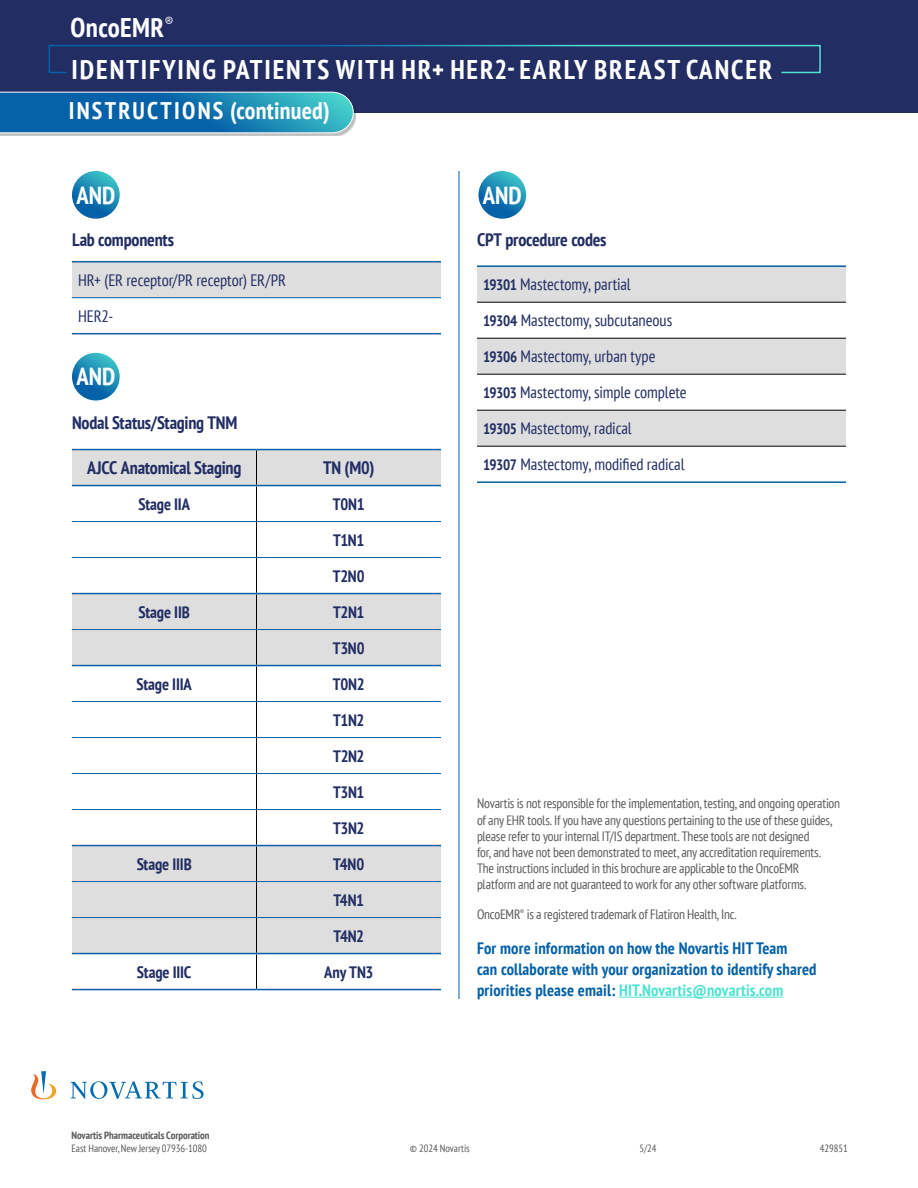
<style>
.page{position:relative;width:918px;height:1188px;background:#fff}
.page>*{position:absolute;margin:0;border:0;box-sizing:border-box;transform-origin:0 0}
.t1{font:700 condensed 27px "PT Sans";letter-spacing:.07em;color:#fff}
.t2{font:700 condensed 27px "PT Sans";letter-spacing:.015em;color:#fff}
.t3{font:700 condensed 24.75px "PT Sans";letter-spacing:-.005em;color:#fff}
.t4{font:700 condensed 24px "PT Sans";letter-spacing:.09em;color:#fff}
.t5{font:700 condensed 18px "PT Sans";letter-spacing:-.01em;color:#222d64}
.t6{font:condensed 16.5px/36px "PT Sans";letter-spacing:-.005em;color:#222d64}
.t7{font:700 condensed 16.5px/21px "PT Sans";letter-spacing:.01em;color:#0561a8}
.t8{font:700 condensed 16.5px/36px "PT Sans";letter-spacing:-.01em;color:#222d64;text-align:justify}
.t9{font:condensed 13.5px/16.2px "PT Sans";letter-spacing:-.015em;color:#58595b}
.t10{font:condensed 10.5px "PT Sans";letter-spacing:-.005em;color:#58595b}
.t11{font:700 condensed 10.5px "PT Sans";letter-spacing:-.005em;color:#58595b}
.s1{font-weight:700;font-size:15px}
.s2{color:#4fe3d1}
</style>
<div class="page">
<div style="left:72px;top:450px;width:369px;height:503px;background:#dedede"></div>
<svg style="left:72px;top:486px;width:369px;height:35px"></svg>
<svg style="left:72px;top:522px;width:369px;height:323px"></svg>
<svg style="left:72px;top:954px;width:369px;height:35px"></svg>
<hr style="left:256px;top:450px;width:1px;height:35px;background:#000">
<hr style="left:256px;top:486px;width:1px;height:35px;background:#000">
<hr style="left:256px;top:522px;width:1px;height:35px;background:#000">
<hr style="left:256px;top:558px;width:1px;height:35px;background:#000">
<hr style="left:256px;top:594px;width:1px;height:35px;background:#000">
<hr style="left:256px;top:630px;width:1px;height:35px;background:#000">
<hr style="left:256px;top:666px;width:1px;height:35px;background:#000">
<hr style="left:256px;top:702px;width:1px;height:35px;background:#000">
<hr style="left:256px;top:738px;width:1px;height:35px;background:#000">
<hr style="left:256px;top:774px;width:1px;height:35px;background:#000">
<hr style="left:256px;top:810px;width:1px;height:35px;background:#000">
<hr style="left:256px;top:846px;width:1px;height:35px;background:#000">
<hr style="left:256px;top:882px;width:1px;height:35px;background:#000">
<hr style="left:256px;top:918px;width:1px;height:35px;background:#000">
<hr style="left:256px;top:954px;width:1px;height:35px;background:#000">
<hr style="left:72px;top:449px;width:184px;height:1px;background:#0561a8">
<hr style="left:256px;top:449px;width:185px;height:1px;background:#0561a8">
<hr style="left:72px;top:989px;width:184px;height:1px;background:#0561a8">
<hr style="left:256px;top:989px;width:185px;height:1px;background:#0561a8">
<hr style="left:72px;top:485px;width:184px;height:1px;background:#0561a8">
<hr style="left:256px;top:485px;width:185px;height:1px;background:#0561a8">
<hr style="left:72px;top:593px;width:184px;height:1px;background:#0561a8">
<hr style="left:256px;top:593px;width:185px;height:1px;background:#0561a8">
<hr style="left:72px;top:665px;width:184px;height:1px;background:#0561a8">
<hr style="left:256px;top:665px;width:185px;height:1px;background:#0561a8">
<hr style="left:72px;top:845px;width:184px;height:1px;background:#0561a8">
<hr style="left:256px;top:845px;width:185px;height:1px;background:#0561a8">
<hr style="left:72px;top:953px;width:184px;height:1px;background:#0561a8">
<hr style="left:256px;top:953px;width:185px;height:1px;background:#0561a8">
<hr style="left:72px;top:521px;width:184px;height:1px;background:#0561a8">
<hr style="left:256px;top:521px;width:185px;height:1px;background:#0561a8">
<hr style="left:72px;top:557px;width:184px;height:1px;background:#0561a8">
<hr style="left:256px;top:557px;width:185px;height:1px;background:#0561a8">
<hr style="left:72px;top:629px;width:184px;height:1px;background:#0561a8">
<hr style="left:256px;top:629px;width:185px;height:1px;background:#0561a8">
<hr style="left:72px;top:701px;width:184px;height:1px;background:#0561a8">
<hr style="left:256px;top:701px;width:185px;height:1px;background:#0561a8">
<hr style="left:72px;top:737px;width:184px;height:1px;background:#0561a8">
<hr style="left:256px;top:737px;width:185px;height:1px;background:#0561a8">
<hr style="left:72px;top:773px;width:184px;height:1px;background:#0561a8">
<hr style="left:256px;top:773px;width:185px;height:1px;background:#0561a8">
<hr style="left:72px;top:809px;width:184px;height:1px;background:#0561a8">
<hr style="left:256px;top:809px;width:185px;height:1px;background:#0561a8">
<hr style="left:72px;top:881px;width:184px;height:1px;background:#0561a8">
<hr style="left:256px;top:881px;width:185px;height:1px;background:#0561a8">
<hr style="left:72px;top:917px;width:184px;height:1px;background:#0561a8">
<hr style="left:256px;top:917px;width:185px;height:1px;background:#0561a8">
<svg style="left:72px;top:171px;width:48px;height:48px;background:#1f88b5"></svg>
<svg style="left:72px;top:353px;width:48px;height:47px;background:#1c87b4"></svg>
<div style="left:72px;top:262px;width:369px;height:36px;background:#dedede"></div>
<hr style="left:72px;top:333px;width:192px;height:1px;background:#0561a8">
<hr style="left:264px;top:333px;width:177px;height:1px;background:#0561a8">
<hr style="left:72px;top:261px;width:192px;height:1px;background:#0561a8">
<hr style="left:264px;top:261px;width:177px;height:1px;background:#0561a8">
<hr style="left:72px;top:297px;width:192px;height:1px;background:#0561a8">
<hr style="left:264px;top:297px;width:177px;height:1px;background:#0561a8">
<div style="left:0;top:0;width:918px;height:112px;background:#222d64"></div>
<div style="left:0;top:93px;width:356px;height:43px;background:#000;opacity:.25"></div>
<svg style="left:0;top:91px;width:354px;height:43px;background:#227fb2"></svg>
<svg style="left:48px;top:44px;width:773px;height:30px"></svg>
<hr style="left:459px;top:171px;width:1px;height:828px;background:#0561a8">
<svg style="left:477px;top:267px;width:369px;height:107px;fill:#dedede"></svg>
<div style="left:477px;top:409px;width:369px;height:37px;background:#dedede"></div>
<hr style="left:477px;top:302px;width:369px;height:1px;background:#000">
<hr style="left:477px;top:338px;width:369px;height:1px;background:#000">
<hr style="left:477px;top:374px;width:369px;height:1px;background:#000">
<hr style="left:477px;top:410px;width:369px;height:1px;background:#000">
<hr style="left:477px;top:446px;width:369px;height:1px;background:#000">
<hr style="left:477px;top:265px;width:369px;height:2px;background:#0561a8">
<hr style="left:477px;top:481px;width:369px;height:2px;background:#0561a8">
<svg style="left:478px;top:171px;width:48px;height:48px;background:#1f88b5"></svg>
<hr style="left:619px;top:997px;width:164px;height:1px;background:#4fe3d1">
<svg style="left:31px;top:1071px;width:173px;height:28px"></svg>
<h1 class="t2" style="left:71px;top:9px;width:105px">OncoEMR<sup>®</sup></h1>
<h1 class="t1" style="left:72px;top:51px;width:702px">IDENTIFYING PATIENTS WITH HR+ HER2- EARLY BREAST CANCER</h1>
<h3 class="t4" style="left:69px;top:95px;width:263px">INSTRUCTIONS (continued)</h3>
<h2 class="t3" style="left:76px;top:178px;width:40px">AND</h2>
<h3 class="t5" style="left:72px;top:228px;width:104px">Lab components</h3>
<p class="t6" style="left:78px;top:262px;width:210px">HR+ (ER receptor/PR receptor) ER/PR<br>HER2-</p>
<h2 class="t3" style="left:76px;top:360px;width:40px">AND</h2>
<h3 class="t5" style="left:72px;top:411px;width:167px">Nodal Status/Staging TNM</h3>
<h3 class="t5" style="left:87px;top:456px;width:156px">AJCC Anatomical Staging</h3>
<h3 class="t5" style="left:323px;top:456px;width:53px">TN (M0)</h3>
<p class="t8" style="left:138px;top:486px;width:53px">Stage IIA</p>
<p class="t8" style="left:333px;top:486px;width:33px">T0N1<br>T1N1<br>T2N0</p>
<p class="t8" style="left:139px;top:594px;width:53px">Stage IIB</p>
<p class="t8" style="left:333px;top:594px;width:33px">T2N1<br>T3N0</p>
<p class="t8" style="left:137px;top:666px;width:57px">Stage IIIA</p>
<p class="t8" style="left:333px;top:666px;width:33px">T0N2<br>T1N2<br>T2N2<br>T3N1<br>T3N2</p>
<p class="t8" style="left:137px;top:846px;width:57px">Stage IIIB</p>
<p class="t8" style="left:333px;top:846px;width:33px">T4N0<br>T4N1<br>T4N2</p>
<p class="t8" style="left:137px;top:954px;width:56px">Stage IIIC</p>
<p class="t8" style="left:324px;top:954px;width:51px">Any TN3</p>
<h2 class="t3" style="left:483px;top:178px;width:40px">AND</h2>
<h3 class="t5" style="left:477px;top:228px;width:131px">CPT procedure codes</h3>
<p class="t6" style="left:483px;top:266px;width:205px"><span class="s1">19301</span> Mastectomy, partial<br><span class="s1">19304</span> Mastectomy, subcutaneous<br><span class="s1">19306</span> Mastectomy, urban type<br><span class="s1">19303</span> Mastectomy, simple complete<br><span class="s1">19305</span> Mastectomy, radical<br><span class="s1">19307</span> Mastectomy, modified radical</p>
<p class="t9" style="left:477px;top:795px;width:365px">Novartis is not responsible for the implementation, testing, and ongoing operation of any EHR tools. If you have any questions pertaining to the use of these guides, please refer to your internal IT/IS department. These tools are not designed<br>for, and have not been demonstrated to meet, any accreditation requirements.<br>The instructions included in this brochure are applicable to the OncoEMR platform and are not guaranteed to work for any other software platforms.</p>
<p class="t9" style="left:477px;top:906px;width:261px">OncoEMR<sup>®</sup> is a registered trademark of Flatiron Health, Inc.</p>
<p class="t7" style="left:477px;top:937px;width:341px">For more information on how the Novartis HIT Team<br>can collaborate with your organization to identify shared priorities please email: <span class="s2">HIT.Novartis@novartis.com</span></p>
<p class="t11" style="left:71px;top:1128px;width:140px">Novartis Pharmaceuticals Corporation</p>
<p class="t10" style="left:71px;top:1142px;width:137px">East Hanover, New Jersey 07936-1080</p>
<p class="t10" style="left:410px;top:1142px;width:62px">© 2024 Novartis</p>
<p class="t10" style="left:639px;top:1142px;width:19px">5/24</p>
<p class="t10" style="left:820px;top:1142px;width:30px">429851</p>
</div>
